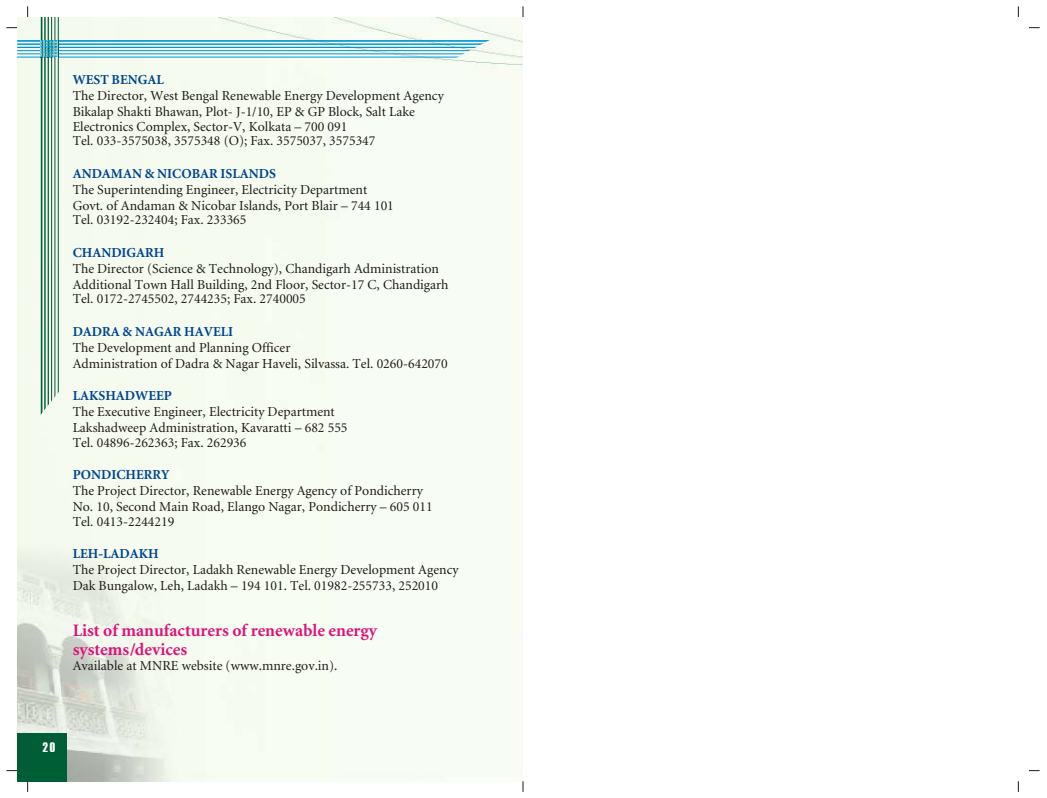
<style>
.page{position:relative;width:1047px;height:798px;background:#fff}
.page>*{position:absolute;margin:0;border:0;box-sizing:border-box;transform-origin:0 0}
.t1{font:700 17.5px/18.8px "Minion";color:#de127a}
.t2{font:13.75px/16px "Minion";color:#1f1a17}
.t3{font:700 13.75px "Minion";color:#00458f}
.t4{font:13.75px "Haettenschweiler";color:#fff}
</style>
<div class="page">
<img style="left:17px;top:635px;width:175px;height:146px">
<div style="left:17px;top:732px;width:50px;height:49px;background:#005e36"></div>
<svg style="left:6px;top:6px;width:517px;height:629px"></svg>
<p class="t3" style="left:73px;top:74px;width:93px">WEST BENGAL</p>
<p class="t2" style="left:73px;top:89px;width:372px">The Director, West Bengal Renewable Energy Development Agency<br>Bikalap Shakti Bhawan, Plot- J-1/10, EP &amp; GP Block, Salt Lake</p>
<p class="t2" style="left:73px;top:120px;width:304px;line-height:14.5px">Electronics Complex, Sector-V, Kolkata – 700 091<br>Tel. 033-3575038, 3575348 (O); Fax. 3575037, 3575347</p>
<p class="t2" style="left:73px;top:182px;width:322px">The Superintending Engineer, Electricity Department<br>Govt. of Andaman &amp; Nicobar Islands, Port Blair – 744 101</p>
<p class="t2" style="left:73px;top:212px;width:175px">Tel. 03192-232404; Fax. 233365</p>
<p class="t2" style="left:73px;top:261px;width:377px">The Director (Science &amp; Technology), Chandigarh Administration<br>Additional Town Hall Building, 2nd Floor, Sector-17 C, Chandigarh</p>
<p class="t2" style="left:73px;top:291px;width:234px">Tel. 0172-2745502, 2744235; Fax. 2740005</p>
<p class="t2" style="left:73px;top:340px;width:376px">The Development and Planning Officer<br>Administration of Dadra &amp; Nagar Haveli, Silvassa. Tel. 0260-642070</p>
<p class="t2" style="left:73px;top:404px;width:276px">The Executive Engineer, Electricity Department<br>Lakshadweep Administration, Kavaratti – 682 555</p>
<p class="t2" style="left:73px;top:435px;width:175px">Tel. 04896-262363; Fax. 262936</p>
<p class="t2" style="left:73px;top:483px;width:361px">The Project Director, Renewable Energy Agency of Pondicherry<br>No. 10, Second Main Road, Elango Nagar, Pondicherry – 605 011</p>
<p class="t2" style="left:73px;top:514px;width:103px">Tel. 0413-2244219</p>
<p class="t2" style="left:73px;top:562px;width:387px">The Project Director, Ladakh Renewable Energy Development Agency<br>Dak Bungalow, Leh, Ladakh – 194 101. Tel. 01982-255733, 252010</p>
<p class="t3" style="left:73px;top:167px;width:205px">ANDAMAN &amp; NICOBAR ISLANDS</p>
<p class="t3" style="left:73px;top:246px;width:93px">CHANDIGARH</p>
<p class="t3" style="left:73px;top:325px;width:162px">DADRA &amp; NAGAR HAVELI</p>
<p class="t3" style="left:73px;top:389px;width:101px">LAKSHADWEEP</p>
<p class="t3" style="left:73px;top:468px;width:98px">PONDICHERRY</p>
<p class="t3" style="left:73px;top:547px;width:88px">LEH-LADAKH</p>
<p class="t1" style="left:73px;top:622px;width:306px">List of manufacturers of renewable energy systems/devices</p>
<p class="t2" style="left:73px;top:658px;width:266px">Available at MNRE website (www.mnre.gov.in).</p>
<p class="t4" style="left:43px;top:742px;width:14px">20</p>
</div>
